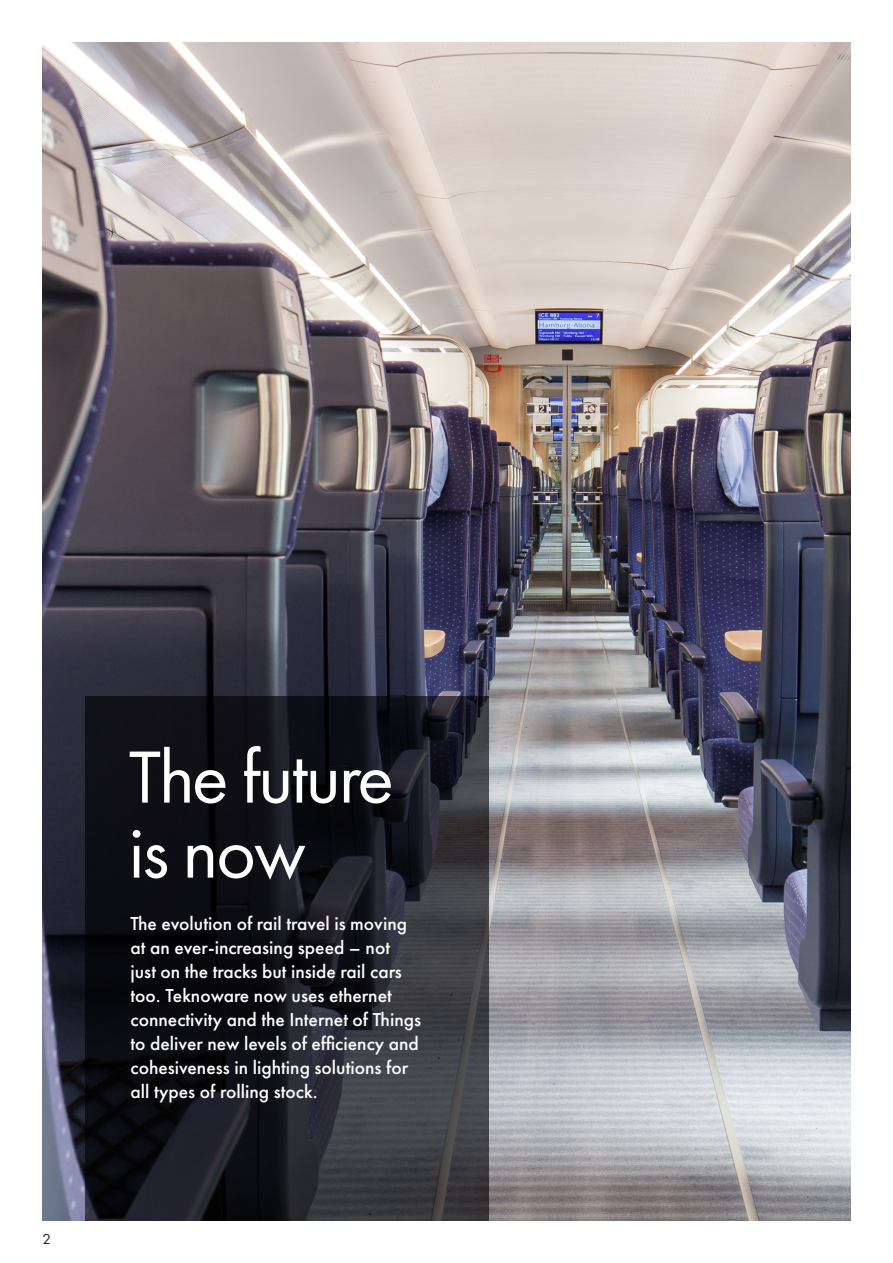
<style>
.page{position:relative;width:893px;height:1263px;background:#fff}
.page>*{position:absolute;margin:0;border:0;box-sizing:border-box;transform-origin:0 0}
.H1_Otsikko_48_48_pt{font:76.5px/75px "Futura PT";letter-spacing:-.03em;color:#fff}
.Ingressi_nosto_13_16{font:500 19.5px/24px "Futura PT";color:#fff}
.t1{font:15px "Futura PT";color:#231f20}
</style>
<div class="page">
<img style="left:43px;top:43px;width:807px;height:1177px">
<svg style="left:85px;top:696px;width:404px;height:524px;background:#1c1d23"></svg>
<p class="t1" style="left:43px;top:1230px;width:10px">2</p>
<p class="H1_Otsikko_48_48_pt" style="left:129px;top:739px;width:267px">The future is now</p>
<p class="Ingressi_nosto_13_16" style="left:131px;top:911px;width:292px">The evolution of rail travel is moving at an ever-increasing speed – not<br>just on the tracks but inside rail cars too. Teknoware now uses ethernet connectivity and the Internet of Things to deliver new levels of efficiency and cohesiveness in lighting solutions for all types of rolling stock.</p>
</div>
